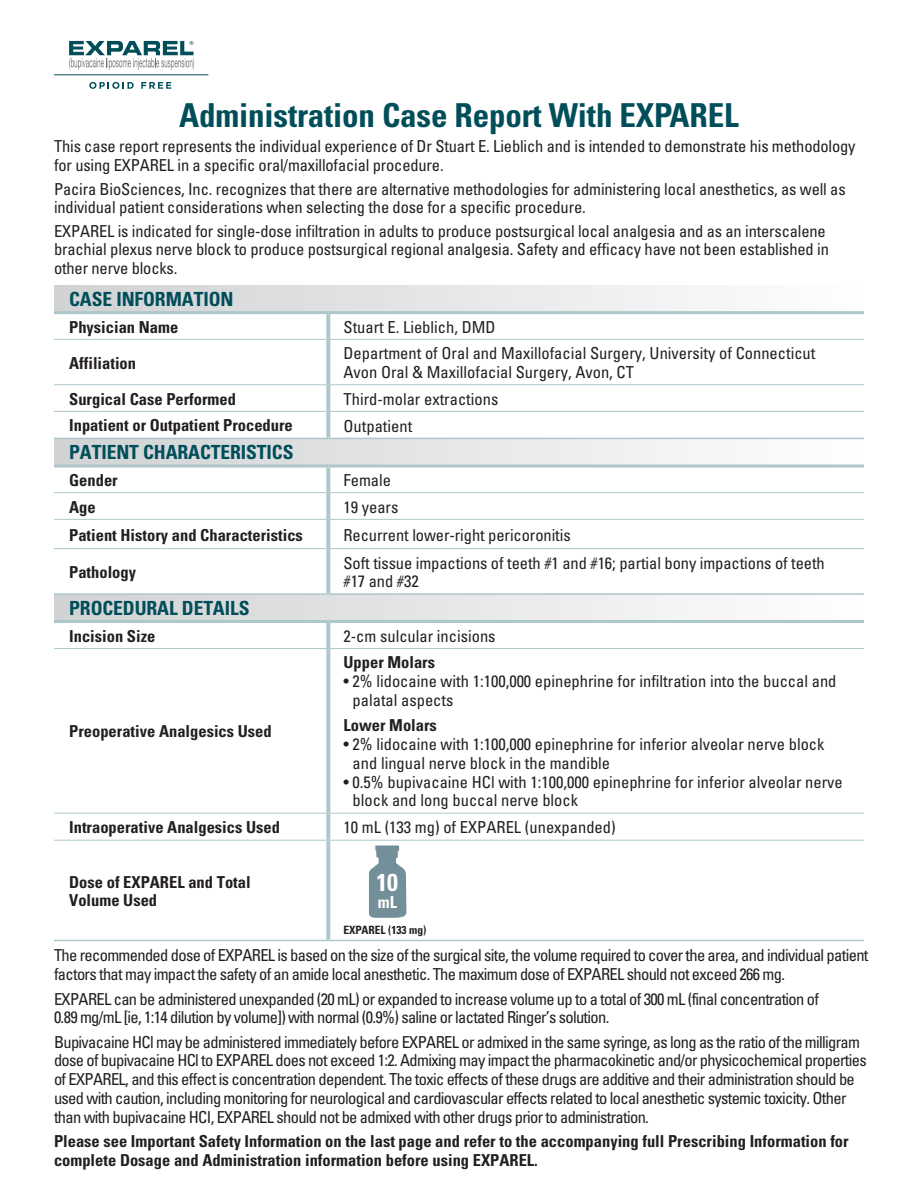
<style>
.page{position:relative;width:918px;height:1188px;background:#fff}
.page>*{position:absolute;margin:0;border:0;box-sizing:border-box;transform-origin:0 0}
.Body{font:700 condensed 33px "Univers";letter-spacing:-.005em;color:#004e59}
.t1{font:700 condensed 24.45px "Univers";color:#fff}
.Body-2{font:700 condensed 19.5px "Univers";letter-spacing:-.005em;color:#004e59}
.t2{font:700 condensed 16.65px "Univers";color:#fff}
.t3{font:condensed 16.5px/18.8px "Univers";letter-spacing:-.01em;color:#231f20}
.t4{font:condensed 16.5px/18.8px "Univers";letter-spacing:-.04em;color:#231f20}
.t5{font:700 condensed 16.5px/18.8px "Univers";color:#231f20}
.t6{font:700 condensed 11.4px "Univers";color:#231f20}
</style>
<div class="page">
<svg style="left:369px;top:845px;width:38px;height:73px;background:#8aa1aa"></svg>
<svg style="left:69px;top:41px;width:125px;height:29px"></svg>
<svg style="left:89px;top:82px;width:45px;height:7px"></svg>
<svg style="left:141px;top:82px;width:30px;height:7px"></svg>
<hr style="left:54px;top:75px;width:154px;height:1px;background:#004e5a">
<div style="left:54px;top:595px;width:810px;height:27px;background:linear-gradient(to right,#d0d1d4,#fefefe)"></div>
<svg style="left:326px;top:623px;width:4px;height:25px"></svg>
<svg style="left:326px;top:649px;width:4px;height:164px"></svg>
<svg style="left:326px;top:814px;width:4px;height:26px"></svg>
<svg style="left:326px;top:841px;width:4px;height:99px"></svg>
<hr style="left:54px;top:620px;width:274px;height:3px;background:#adc7ca">
<hr style="left:328px;top:620px;width:536px;height:3px;background:#adc7ca">
<hr style="left:54px;top:648px;width:274px;height:1px;background:#adc7ca">
<hr style="left:328px;top:648px;width:536px;height:1px;background:#adc7ca">
<hr style="left:54px;top:813px;width:274px;height:1px;background:#adc7ca">
<hr style="left:328px;top:813px;width:536px;height:1px;background:#adc7ca">
<hr style="left:54px;top:840px;width:274px;height:1px;background:#adc7ca">
<hr style="left:328px;top:840px;width:536px;height:1px;background:#adc7ca">
<hr style="left:54px;top:940px;width:274px;height:1px;background:#adc7ca">
<hr style="left:328px;top:940px;width:536px;height:1px;background:#adc7ca">
<div style="left:54px;top:439px;width:810px;height:27px;background:linear-gradient(to right,#d0d1d4,#fefefe)"></div>
<svg style="left:326px;top:468px;width:4px;height:24px"></svg>
<svg style="left:326px;top:493px;width:4px;height:26px"></svg>
<svg style="left:326px;top:520px;width:4px;height:28px"></svg>
<svg style="left:326px;top:549px;width:4px;height:44px"></svg>
<hr style="left:54px;top:465px;width:274px;height:3px;background:#adc7ca">
<hr style="left:328px;top:465px;width:536px;height:3px;background:#adc7ca">
<hr style="left:54px;top:492px;width:274px;height:1px;background:#adc7ca">
<hr style="left:328px;top:492px;width:536px;height:1px;background:#adc7ca">
<hr style="left:54px;top:519px;width:274px;height:1px;background:#adc7ca">
<hr style="left:328px;top:519px;width:536px;height:1px;background:#adc7ca">
<hr style="left:54px;top:548px;width:274px;height:1px;background:#adc7ca">
<hr style="left:328px;top:548px;width:536px;height:1px;background:#adc7ca">
<hr style="left:54px;top:593px;width:274px;height:2px;background:#adc7ca">
<hr style="left:328px;top:593px;width:536px;height:2px;background:#adc7ca">
<div style="left:54px;top:286px;width:810px;height:27px;background:linear-gradient(to right,#d0d1d4,#fefefe)"></div>
<svg style="left:326px;top:314px;width:4px;height:25px"></svg>
<svg style="left:326px;top:340px;width:4px;height:44px"></svg>
<svg style="left:326px;top:385px;width:4px;height:26px"></svg>
<svg style="left:326px;top:412px;width:4px;height:26px"></svg>
<hr style="left:54px;top:311px;width:274px;height:3px;background:#adc7ca">
<hr style="left:328px;top:311px;width:536px;height:3px;background:#adc7ca">
<hr style="left:54px;top:339px;width:274px;height:1px;background:#adc7ca">
<hr style="left:328px;top:339px;width:536px;height:1px;background:#adc7ca">
<hr style="left:54px;top:384px;width:274px;height:1px;background:#adc7ca">
<hr style="left:328px;top:384px;width:536px;height:1px;background:#adc7ca">
<hr style="left:54px;top:411px;width:274px;height:1px;background:#adc7ca">
<hr style="left:328px;top:411px;width:536px;height:1px;background:#adc7ca">
<hr style="left:54px;top:438px;width:274px;height:1px;background:#adc7ca">
<hr style="left:328px;top:438px;width:536px;height:1px;background:#adc7ca">
<p class="Body" style="left:179px;top:95px;width:561px">Administration Case Report With EXPAREL</p>
<p class="t3" style="left:54px;top:137px;width:803px;line-height:18.3px">This case report represents the individual experience of Dr Stuart E. Lieblich and is intended to demonstrate his methodology for using EXPAREL in a specific oral/maxillofacial procedure.</p>
<p class="t3" style="left:54px;top:179px;width:793px;line-height:18.3px">Pacira BioSciences, Inc. recognizes that there are alternative methodologies for administering local anesthetics, as well as individual patient considerations when selecting the dose for a specific procedure.</p>
<p class="t3" style="left:54px;top:222px;width:776px;line-height:18.3px">EXPAREL is indicated for single-dose infiltration in adults to produce postsurgical local analgesia and as an interscalene brachial plexus nerve block to produce postsurgical regional analgesia. Safety and efficacy have not been established in other nerve blocks.</p>
<p class="Body-2" style="left:69px;top:287px;width:166px">CASE INFORMATION</p>
<p class="t5" style="left:69px;top:317px;width:111px">Physician Name</p>
<p class="t3" style="left:344px;top:317px;width:154px">Stuart E. Lieblich, DMD</p>
<p class="t5" style="left:69px;top:353px;width:68px">Affiliation</p>
<p class="t3" style="left:344px;top:344px;width:473px">Department of Oral and Maxillofacial Surgery, University of Connecticut</p>
<p class="t3" style="left:344px;top:363px;width:292px">Avon Oral &amp; Maxillofacial Surgery, Avon, CT</p>
<p class="t5" style="left:69px;top:389px;width:168px">Surgical Case Performed</p>
<p class="t3" style="left:344px;top:389px;width:156px">Third-molar extractions</p>
<p class="t5" style="left:69px;top:416px;width:225px">Inpatient or Outpatient Procedure</p>
<p class="t3" style="left:344px;top:416px;width:70px">Outpatient</p>
<p class="Body-2" style="left:69px;top:440px;width:226px">PATIENT CHARACTERISTICS</p>
<p class="t5" style="left:69px;top:471px;width:50px">Gender</p>
<p class="t3" style="left:344px;top:470px;width:49px">Female</p>
<p class="t5" style="left:69px;top:497px;width:28px">Age</p>
<p class="t3" style="left:344px;top:497px;width:56px">19 years</p>
<p class="t5" style="left:69px;top:525px;width:235px">Patient History and Characteristics</p>
<p class="t3" style="left:344px;top:525px;width:229px">Recurrent lower-right pericoronitis</p>
<p class="t5" style="left:69px;top:563px;width:68px">Pathology</p>
<p class="t3" style="left:344px;top:553px;width:483px">Soft tissue impactions of teeth #1 and #16; partial bony impactions of teeth #17 and #32</p>
<p class="Body-2" style="left:69px;top:596px;width:182px">PROCEDURAL DETAILS</p>
<p class="t5" style="left:69px;top:626px;width:88px">Incision Size</p>
<p class="t3" style="left:344px;top:626px;width:154px">2-cm sulcular incisions</p>
<p class="t5" style="left:69px;top:722px;width:204px">Preoperative Analgesics Used</p>
<p class="t5" style="left:344px;top:653px;width:93px">Upper Molars</p>
<p class="t3" style="left:353px;top:672px;width:485px;text-indent:-9px">• 2% lidocaine with 1:100,000 epinephrine for infiltration into the buccal and palatal aspects</p>
<p class="t5" style="left:344px;top:716px;width:95px">Lower Molars</p>
<p class="t3" style="left:353px;top:735px;width:473px;text-indent:-9px">• 2% lidocaine with 1:100,000 epinephrine for inferior alveolar nerve block and lingual nerve block in the mandible</p>
<p class="t3" style="left:353px;top:772px;width:492px;text-indent:-9px">• 0.5% bupivacaine HCl with 1:100,000 epinephrine for inferior alveolar nerve block and long buccal nerve block</p>
<p class="t5" style="left:69px;top:818px;width:212px">Intraoperative Analgesics Used</p>
<p class="t3" style="left:344px;top:818px;width:274px">10 mL (133 mg) of EXPAREL (unexpanded)</p>
<p class="t5" style="left:69px;top:872px;width:183px">Dose of EXPAREL and Total<br>Volume Used</p>
<p class="t1" style="left:376px;top:868px;width:23px">10</p>
<p class="t2" style="left:378px;top:892px;width:21px">mL</p>
<p class="t6" style="left:344px;top:923px;width:84px">EXPAREL (133 mg)</p>
<p class="t4" style="left:54px;top:946px;width:816px">The recommended dose of EXPAREL is based on the size of the surgical site, the volume required to cover the area, and individual patient factors that may impact the safety of an amide local anesthetic. The maximum dose of EXPAREL should not exceed 266 mg.</p>
<p class="t4" style="left:54px;top:989px;width:766px">EXPAREL can be administered unexpanded (20 mL) or expanded to increase volume up to a total of 300 mL (final concentration of<br>0.89 mg/mL [ie, 1:14 dilution by volume]) with normal (0.9%) saline or lactated Ringer’s solution.</p>
<p class="t4" style="left:54px;top:1032px;width:814px">Bupivacaine HCl may be administered immediately before EXPAREL or admixed in the same syringe, as long as the ratio of the milligram dose of bupivacaine HCl to EXPAREL does not exceed 1:2. Admixing may impact the pharmacokinetic and/or physicochemical properties of EXPAREL, and this effect is concentration dependent. The toxic effects of these drugs are additive and their administration should be used with caution, including monitoring for neurological and cardiovascular effects related to local anesthetic systemic toxicity. Other than with bupivacaine HCI, EXPAREL should not be admixed with other drugs prior to administration.</p>
<p class="t5" style="left:54px;top:1132px;width:796px">Please see Important Safety Information on the last page and refer to the accompanying full Prescribing Information for complete Dosage and Administration information before using EXPAREL.</p>
</div>
